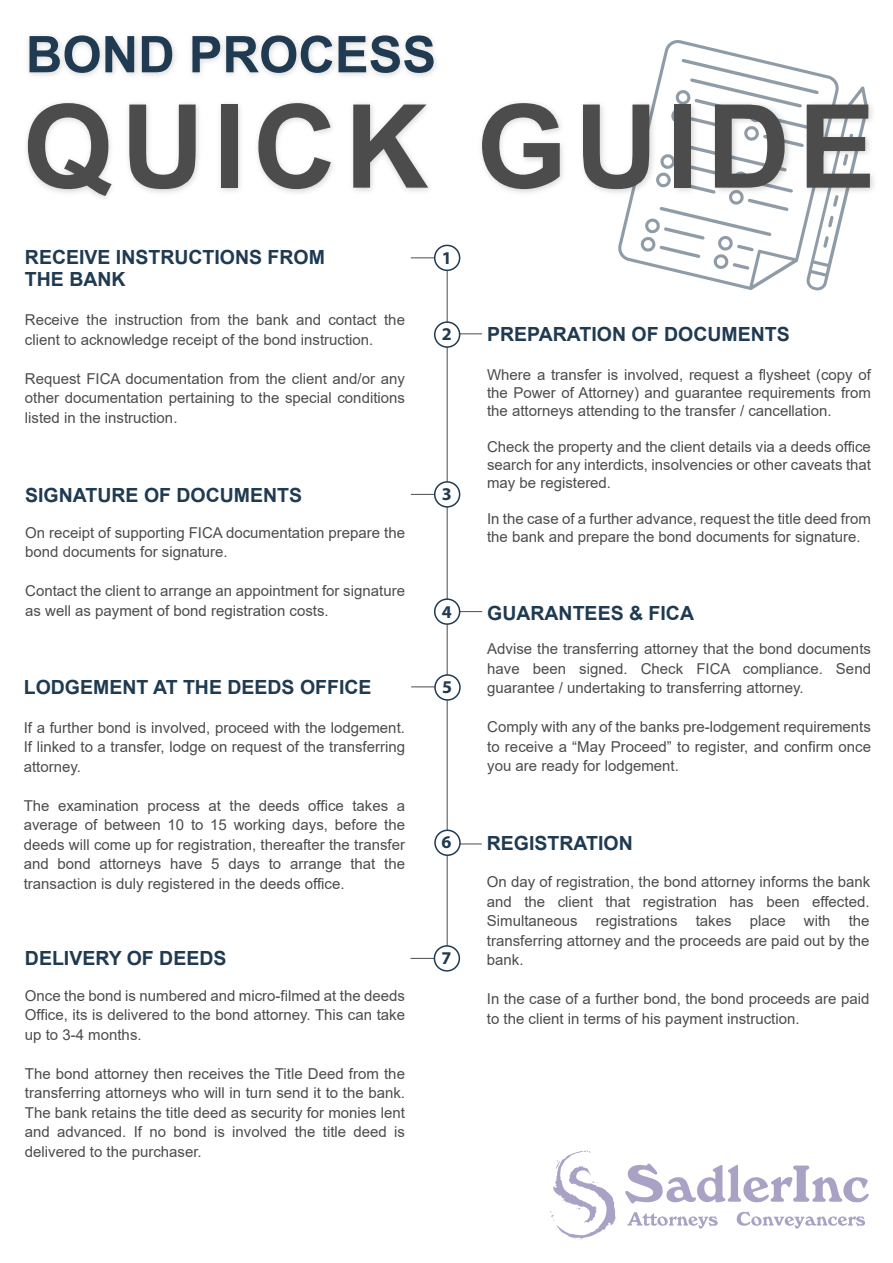
<style>
.page{position:relative;width:893px;height:1263px;background:#fff}
.page>*{position:absolute;margin:0;border:0;box-sizing:border-box;transform-origin:0 0}
.t1{font:700 116.1px "Arial";letter-spacing:.07em;color:#4c4c4c}
.t2{font:700 50.55px "Arial";color:#1f3a51}
.t3{font:700 19.5px/22px "Arial";color:#1f3a51}
.t4{font:700 18px "Myriad Pro";color:#1f3a51}
.t5{font:15px/19.5px "Arial";color:#4c4c4c;text-align:justify}
</style>
<div class="page">
<svg style="left:640px;top:242px;width:197px;height:48px"></svg>
<hr style="left:447px;top:258px;width:1px;height:704px;background:#4c4c4c">
<hr style="left:452px;top:333px;width:30px;height:1px;background:#4c4c4c">
<hr style="left:452px;top:611px;width:30px;height:1px;background:#4c4c4c">
<svg style="left:461px;top:843px;width:20px;height:1px"></svg>
<hr style="left:411px;top:257px;width:30px;height:1px;background:#4c4c4c">
<hr style="left:411px;top:494px;width:30px;height:1px;background:#4c4c4c">
<hr style="left:411px;top:686px;width:30px;height:1px;background:#4c4c4c">
<hr style="left:411px;top:958px;width:30px;height:1px;background:#4c4c4c">
<img style="left:26px;top:35px;width:848px;height:207px">
<svg style="left:625px;top:1163px;width:244px;height:41px"></svg>
<svg style="left:627px;top:1212px;width:91px;height:16px"></svg>
<svg style="left:736px;top:1211px;width:129px;height:17px"></svg>
<svg style="left:550px;top:1150px;width:66px;height:90px"></svg>
<div style="left:435px;top:245px;width:25px;height:25px;background:#fff;border-radius:50%"></div>
<div style="left:434px;top:245px;width:26px;height:26px;border:2px solid #1f3a51;border-radius:50%"></div>
<div style="left:435px;top:322px;width:25px;height:25px;background:#fff;border-radius:50%"></div>
<div style="left:434px;top:321px;width:26px;height:27px;border:2px solid #1f3a51;border-radius:50%"></div>
<div style="left:435px;top:482px;width:25px;height:25px;background:#fff;border-radius:50%"></div>
<div style="left:434px;top:481px;width:26px;height:27px;border:2px solid #1f3a51;border-radius:50%"></div>
<div style="left:435px;top:599px;width:25px;height:25px;background:#fff;border-radius:50%"></div>
<div style="left:434px;top:598px;width:26px;height:27px;border:2px solid #1f3a51;border-radius:50%"></div>
<div style="left:435px;top:675px;width:25px;height:25px;background:#fff;border-radius:50%"></div>
<div style="left:434px;top:674px;width:27px;height:27px;border:2px solid #1f3a51;border-radius:50%"></div>
<div style="left:435px;top:830px;width:25px;height:25px;background:#fff;border-radius:50%"></div>
<div style="left:434px;top:829px;width:27px;height:27px;border:2px solid #1f3a51;border-radius:50%"></div>
<div style="left:434px;top:946px;width:25px;height:25px;background:#fff;border-radius:50%"></div>
<div style="left:434px;top:945px;width:26px;height:26px;border:2px solid #1f3a51;border-radius:50%"></div>
<h2 class="t2" style="left:26px;top:25px;width:412px">BOND PROCESS</h2>
<h1 class="t1" style="left:23px;top:80px;width:854px">QUICK GUIDE</h1>
<h3 class="t3" style="left:25px;top:246px;width:302px">RECEIVE INSTRUCTIONS FROM<br>THE BANK</h3>
<p class="t5" style="left:25px;top:312px;width:382px">Receive the instruction from the bank and contact the client to acknowledge receipt of the bond instruction.</p>
<p class="t5" style="left:25px;top:370px;width:382px">Request FICA documentation from the client and/or any other documentation pertaining to the special conditions listed in the instruction.</p>
<h3 class="t3" style="left:25px;top:484px;width:278px">SIGNATURE OF DOCUMENTS</h3>
<p class="t5" style="left:25px;top:524px;width:381px">On receipt of supporting FICA documentation prepare the bond documents for signature.</p>
<p class="t5" style="left:25px;top:583px;width:381px">Contact the client to arrange an appointment for signature as well as payment of bond registration costs.</p>
<h3 class="t3" style="left:24px;top:676px;width:349px">LODGEMENT AT THE DEEDS OFFICE</h3>
<p class="t5" style="left:24px;top:719px;width:383px">If a further bond is involved, proceed with the lodgement.<br>If linked to a transfer, lodge on request of the transferring attorney.</p>
<p class="t5" style="left:24px;top:797px;width:383px">The examination process at the deeds office takes a average of between 10 to 15 working days, before the deeds will come up for registration, thereafter the transfer and bond attorneys have 5 days to arrange that the transaction is duly registered in the deeds office.</p>
<h3 class="t3" style="left:25px;top:947px;width:203px">DELIVERY OF DEEDS</h3>
<p class="t5" style="left:25px;top:987px;width:382px">Once the bond is numbered and micro-filmed at the deeds Office, its is delivered to the bond attorney. This can take up to 3-4 months.</p>
<p class="t5" style="left:25px;top:1065px;width:382px">The bond attorney then receives the Title Deed from the transferring attorneys who will in turn send it to the bank.<br>The bank retains the title deed as security for monies lent and advanced. If no bond is involved the title deed is delivered to the purchaser.</p>
<p class="t4" style="left:442px;top:247px;width:11px">1</p>
<p class="t4" style="left:442px;top:324px;width:11px">2</p>
<p class="t4" style="left:442px;top:483px;width:11px">3</p>
<p class="t4" style="left:442px;top:601px;width:11px">4</p>
<p class="t4" style="left:442px;top:676px;width:11px">5</p>
<p class="t4" style="left:442px;top:832px;width:11px">6</p>
<p class="t4" style="left:442px;top:947px;width:11px">7</p>
<h3 class="t3" style="left:487px;top:323px;width:304px">PREPARATION OF DOCUMENTS</h3>
<p class="t5" style="left:487px;top:367px;width:385px;line-height:18px">Where a transfer is involved, request a flysheet (copy of the Power of Attorney) and guarantee requirements from the attorneys attending to the transfer / cancellation.</p>
<p class="t5" style="left:487px;top:439px;width:385px;line-height:18px">Check the property and the client details via a deeds office search for any interdicts, insolvencies or other caveats that may be registered.</p>
<p class="t5" style="left:487px;top:511px;width:385px;line-height:18px">In the case of a further advance, request the title deed from the bank and prepare the bond documents for signature.</p>
<h3 class="t3" style="left:487px;top:602px;width:208px">GUARANTEES &amp; FICA</h3>
<p class="t5" style="left:487px;top:641px;width:385px">Advise the transferring attorney that the bond documents have been signed. Check FICA compliance. Send guarantee / undertaking to transferring attorney.</p>
<p class="t5" style="left:487px;top:719px;width:385px">Comply with any of the banks pre-lodgement requirements to receive a “May Proceed” to register, and confirm once you are ready for lodgement.</p>
<h3 class="t3" style="left:487px;top:832px;width:147px">REGISTRATION</h3>
<p class="t5" style="left:487px;top:873px;width:385px">On day of registration, the bond attorney informs the bank and the client that registration has been effected.<br>Simultaneous registrations takes place with the transferring attorney and the proceeds are paid out by the bank.</p>
<p class="t5" style="left:487px;top:990px;width:384px">In the case of a further bond, the bond proceeds are paid to the client in terms of his payment instruction.</p>
</div>
